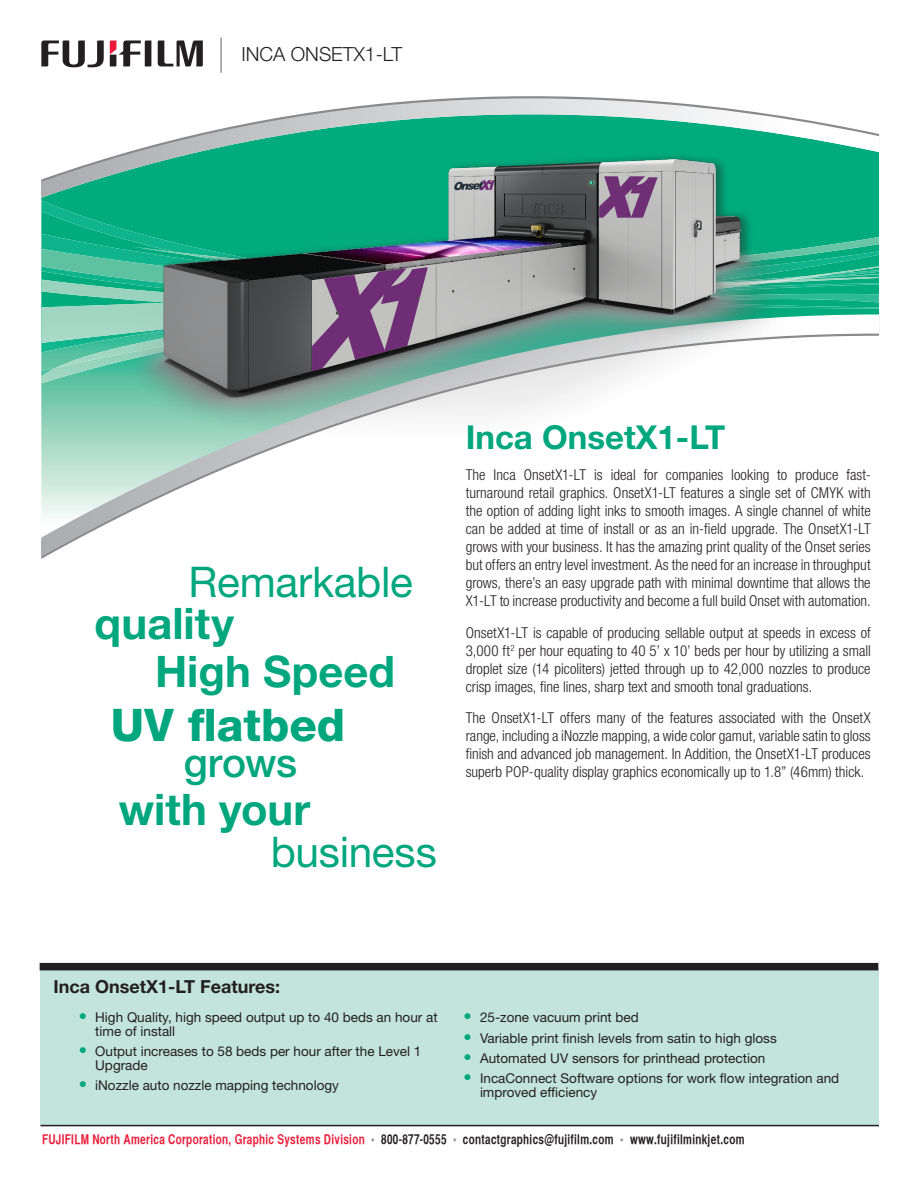
<style>
.page{position:relative;width:918px;height:1188px;background:#fff}
.page>*{position:absolute;margin:0;border:0;box-sizing:border-box;transform-origin:0 0}
.Tagline_-_Heavy{font:800 45px "Helvetica Neue LT Std";color:#00a77e}
.Tagline_-_Bold{font:700 43.5px "Helvetica Neue LT Std";color:#00a77e}
.Tagline_-_Roman{font:42.3px "Helvetica Neue LT Std";letter-spacing:-.005em;color:#00a77e}
.Tagline_-_Medium{font:500 40.5px "Helvetica Neue LT Std";letter-spacing:-.005em;color:#00a77e}
.Large_Green_Sub{font:700 33px "Helvetica Neue LT Std";color:#00a77e}
.Top_Product_Descript{font:300 19.5px "Helvetica Neue LT Std";color:#231f20}
.Front_-_bullet_heade{font:700 18px "Helvetica Neue LT Std";color:#231f20}
.Body_-_Text{font:300 condensed 15px/18px "Helvetica Neue LT Std";color:#231f20;text-align:justify}
.t1{font:13.5px/13.5px "Helvetica Neue LT Std";color:#231f20}
.t2{font:13.5px "Helvetica CY Bold";letter-spacing:.025em;color:#231f20;scale:.9 1}
.s1{font-weight:700;font-size:16.5px;color:#00a77e}
.s2{color:#ec1b3a}
.s3{color:#939598}
</style>
<div class="page">
<div style="left:41px;top:968px;width:838px;height:157px;background:#c3e4da"></div>
<svg style="left:41px;top:314px;width:232px;height:243px"></svg>
<svg style="left:41px;top:96px;width:838px;height:102px"></svg>
<svg style="left:42px;top:201px;width:837px;height:33px;background:#03ad7f"></svg>
<svg style="left:42px;top:237px;width:837px;height:134px"></svg>
<hr style="left:220px;top:38px;width:2px;height:35px;background:#939598">
<hr style="left:40px;top:1125px;width:839px;height:1px;background:#231f20">
<div style="left:40px;top:963px;width:838px;height:7px;background:#231f20"></div>
<img style="left:108px;top:118px;width:702px;height:331px">
<svg style="left:158px;top:40px;width:45px;height:26px"></svg>
<svg style="left:41px;top:40px;width:63px;height:27px"></svg>
<svg style="left:110px;top:40px;width:41px;height:27px"></svg>
<p class="Top_Product_Descript" style="left:241px;top:42px;width:163px">INCA ONSETX1-LT</p>
<p class="Tagline_-_Roman" style="left:188px;top:557px;width:226px">Remarkable</p>
<p class="Tagline_-_Bold" style="left:95px;top:597px;width:141px">quality</p>
<p class="Tagline_-_Bold" style="left:155px;top:644px;width:242px">High Speed</p>
<p class="Tagline_-_Heavy" style="left:111px;top:698px;width:236px">UV flatbed</p>
<p class="Tagline_-_Medium" style="left:184px;top:739px;width:115px">grows</p>
<p class="Tagline_-_Bold" style="left:119px;top:783px;width:193px">with your</p>
<p class="Tagline_-_Roman" style="left:271px;top:827px;width:168px">business</p>
<p class="Large_Green_Sub" style="left:466px;top:417px;width:261px">Inca OnsetX1-LT</p>
<p class="Body_-_Text" style="left:466px;top:466px;width:407px">The Inca OnsetX1-LT is ideal for companies looking to produce fast&shy;turnaround retail graphics. OnsetX1-LT features a single set of CMYK with the option of adding light inks to smooth images. A single channel of white can be added at time of install or as an in-field upgrade. The OnsetX1-LT grows with your business. It has the amazing print quality of the Onset series but offers an entry level investment. As the need for an increase in throughput grows, there’s an easy upgrade path with minimal downtime that allows the X1-LT to increase productivity and become a full build Onset with automation.</p>
<p class="Body_-_Text" style="left:466px;top:623px;width:407px">OnsetX1-LT is capable of producing sellable output at speeds in excess of 3,000 ft<sup>2</sup> per hour equating to 40 5’ x 10’ beds per hour by utilizing a small droplet size (14 picoliters) jetted through up to 42,000 nozzles to produce crisp images, fine lines, sharp text and smooth tonal graduations.</p>
<p class="Body_-_Text" style="left:466px;top:709px;width:407px">The OnsetX1-LT offers many of the features associated with the OnsetX range, including a iNozzle mapping, a wide color gamut, variable satin to gloss finish and advanced job management. In Addition, the OnsetX1-LT produces superb POP-quality display graphics economically up to 1.8” (46mm) thick.</p>
<p class="Front_-_bullet_heade" style="left:53px;top:976px;width:228px">Inca OnsetX1-LT Features:</p>
<p class="t1" style="left:95px;top:1010px;width:344px;text-indent:-16px"><span class="s1">•</span> High Quality, high speed output up to 40 beds an hour at time of install</p>
<p class="t1" style="left:95px;top:1044px;width:328px;text-indent:-16px"><span class="s1">•</span> Output increases to 58 beds per hour after the Level 1<br>Upgrade</p>
<p class="t1" style="left:79px;top:1078px;width:262px"><span class="s1">•</span> iNozzle auto nozzle mapping technology</p>
<p class="t1" style="left:464px;top:1010px;width:177px"><span class="s1">•</span> 25-zone vacuum print bed</p>
<p class="t1" style="left:464px;top:1031px;width:315px"><span class="s1">•</span> Variable print finish levels from satin to high gloss</p>
<p class="t1" style="left:464px;top:1051px;width:303px"><span class="s1">•</span> Automated UV sensors for printhead protection</p>
<p class="t1" style="left:480px;top:1072px;width:361px;text-indent:-16px"><span class="s1">•</span> IncaConnect Software options for work flow integration and improved efficiency</p>
<p class="t2" style="left:42px;top:1131px;width:782px"><span class="s2">FUJIFILM North America Corporation, Graphic Systems Division</span> <span class="s3">•</span> 800-877-0555 <span class="s3">•</span> contactgraphics@fujifilm.com <span class="s3">•</span> www.fujifilminkjet.com</p>
</div>
